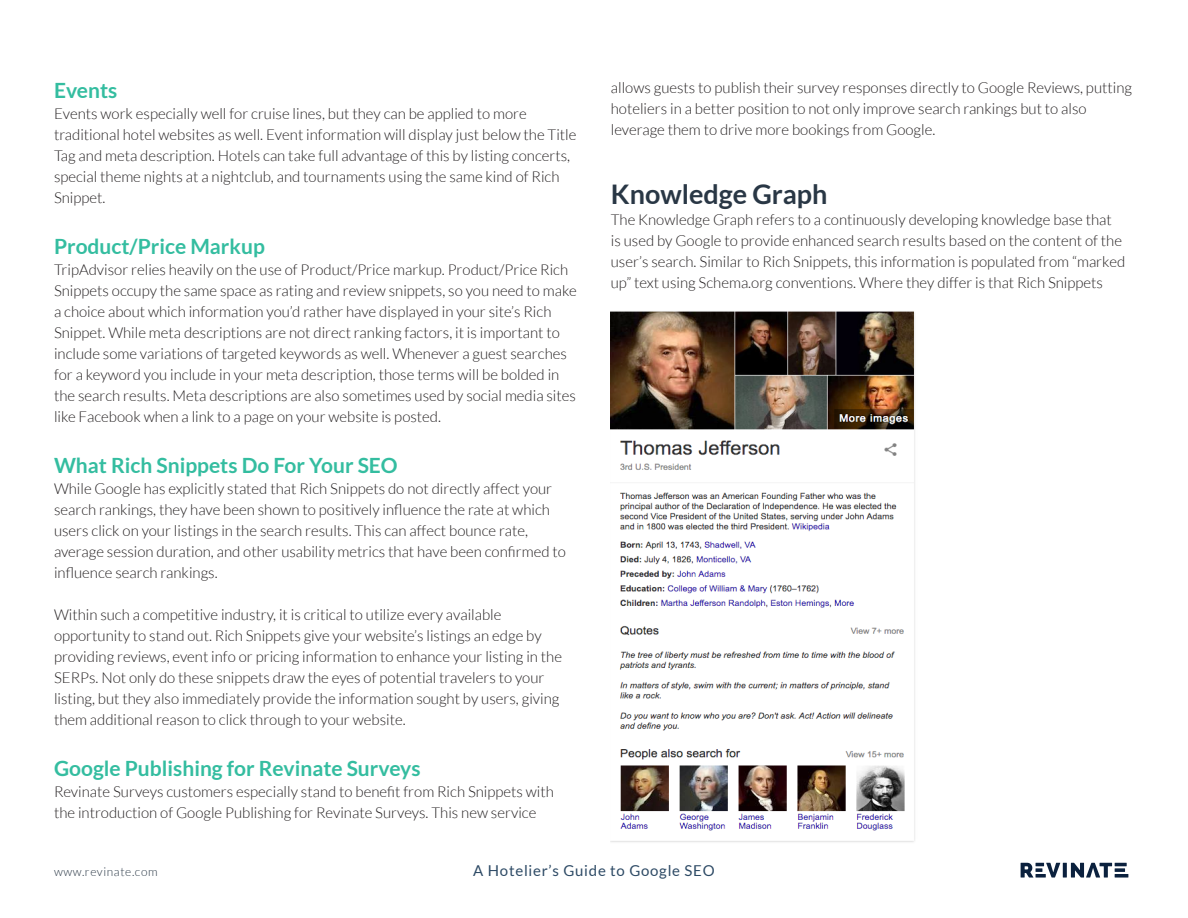
<style>
.page{position:relative;width:1188px;height:918px;background:#fff}
.page>*{position:absolute;margin:0;border:0;box-sizing:border-box;transform-origin:0 0}
.t1{font:700 27px "Lato";color:#293745}
.t2{font:700 21px "Lato";color:#34bda0}
.t3{font:300 15px/21px "Lato";color:#231f20}
.t4{font:15px "Lato";letter-spacing:.05em;color:#2d4a65}
.t5{font:300 12px "Lato";letter-spacing:.05em;color:#293745}
</style>
<div class="page">
<svg style="left:1063px;top:863px;width:4px;height:15px"></svg>
<svg style="left:1021px;top:863px;width:39px;height:15px"></svg>
<svg style="left:1071px;top:863px;width:56px;height:15px"></svg>
<svg style="left:1115px;top:874px;width:13px;height:4px"></svg>
<svg style="left:1115px;top:868px;width:10px;height:4px"></svg>
<img style="left:611px;top:311px;width:304px;height:531px">
<p class="t2" style="left:54px;top:78px;width:65px">Events</p>
<p class="t3" style="left:54px;top:103px;width:524px">Events work especially well for cruise lines, but they can be applied to more traditional hotel websites as well. Event information will display just below the Title Tag and meta description. Hotels can take full advantage of this by listing concerts, special theme nights at a nightclub, and tournaments using the same kind of Rich Snippet.</p>
<p class="t2" style="left:54px;top:234px;width:212px">Product/Price Markup</p>
<p class="t3" style="left:54px;top:259px;width:524px">TripAdvisor relies heavily on the use of Product/Price markup. Product/Price Rich Snippets occupy the same space as rating and review snippets, so you need to make a choice about which information you’d rather have displayed in your site’s Rich Snippet. While meta descriptions are not direct ranking factors, it is important to include some variations of targeted keywords as well. Whenever a guest searches for a keyword you include in your meta description, those terms will be bolded in the search results. Meta descriptions are also sometimes used by social media sites like Facebook when a link to a page on your website is posted.</p>
<p class="t2" style="left:54px;top:453px;width:345px">What Rich Snippets Do For Your SEO</p>
<p class="t3" style="left:54px;top:478px;width:513px">While Google has explicitly stated that Rich Snippets do not directly affect your search rankings, they have been shown to positively influence the rate at which users click on your listings in the search results. This can affect bounce rate, average session duration, and other usability metrics that have been confirmed to influence search rankings.</p>
<p class="t3" style="left:54px;top:604px;width:510px">Within such a competitive industry, it is critical to utilize every available opportunity to stand out. Rich Snippets give your website’s listings an edge by providing reviews, event info or pricing information to enhance your listing in the SERPs. Not only do these snippets draw the eyes of potential travelers to your listing, but they also immediately provide the information sought by users, giving them additional reason to click through to your website.</p>
<p class="t2" style="left:54px;top:756px;width:368px">Google Publishing for Revinate Surveys</p>
<p class="t3" style="left:54px;top:781px;width:501px">Revinate Surveys customers especially stand to benefit from Rich Snippets with the introduction of Google Publishing for Revinate Surveys. This new service</p>
<p class="t3" style="left:611px;top:77px;width:523px">allows guests to publish their survey responses directly to Google Reviews, putting hoteliers in a better position to not only improve search rankings but to also leverage them to drive more bookings from Google.</p>
<p class="t1" style="left:611px;top:179px;width:218px">Knowledge Graph</p>
<p class="t3" style="left:611px;top:209px;width:516px">The Knowledge Graph refers to a continuously developing knowledge base that is used by Google to provide enhanced search results based on the content of the user’s search. Similar to Rich Snippets, this information is populated from “marked up” text using Schema.org conventions. Where they differ is that Rich Snippets</p>
<p class="t5" style="left:54px;top:866px;width:105px">www.revinate.com</p>
<p class="t4" style="left:473px;top:862px;width:243px">A Hotelier’s Guide to Google SEO</p>
</div>
